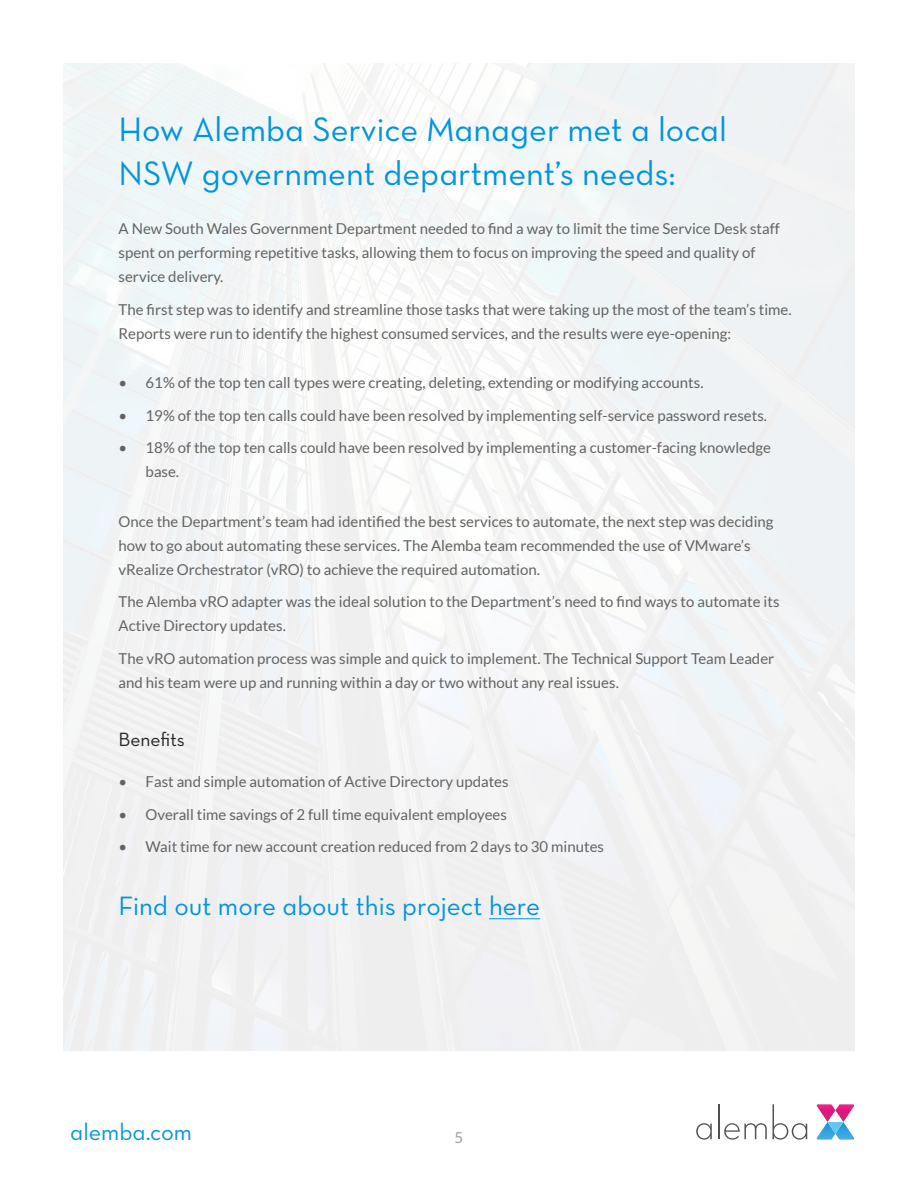
<style>
.page{position:relative;width:918px;height:1188px;background:#fff}
.page>*{position:absolute;margin:0;border:0;box-sizing:border-box;transform-origin:0 0}
.t1{font:34.5px/43.5px "Neutra Text Book Alt";color:#0095dc}
.t2{font:27px "Neutra Text Book Alt";color:#0095dc}
.t3{font:24px "Neutra Text Book Alt";color:#0698d5}
.t4{font:19.5px "Neutra Text Book Alt";color:#272726}
.t5{font:15px/24px "Lato";color:#636362}
.t6{font:15px "Lato";color:#9d9c9c}
</style>
<div class="page">
<svg style="left:696px;top:1123px;width:16px;height:17px"></svg>
<hr style="left:718px;top:1104px;width:1px;height:35px;background:#505050">
<svg style="left:724px;top:1123px;width:43px;height:17px"></svg>
<svg style="left:773px;top:1104px;width:34px;height:36px"></svg>
<svg style="left:817px;top:1104px;width:37px;height:36px"></svg>
<img style="left:64px;top:64px;width:790px;height:986px">
<hr style="left:489px;top:919px;width:51px;height:1px;background:#0095dc">
<h1 class="t1" style="left:119px;top:107px;width:610px">How Alemba Service Manager met a local<br>NSW government department’s needs:</h1>
<p class="t5" style="left:119px;top:217px;width:663px">A New South Wales Government Department needed to find a way to limit the time Service Desk staff spent on performing repetitive tasks, allowing them to focus on improving the speed and quality of service delivery.</p>
<p class="t5" style="left:119px;top:297px;width:674px">The first step was to identify and streamline those tasks that were taking up the most of the team’s time.<br>Reports were run to identify the highest consumed services, and the results were eye-opening:</p>
<p class="t5" style="left:119px;top:371px;width:586px">• 61% of the top ten call types were creating, deleting, extending or modifying accounts.</p>
<p class="t5" style="left:119px;top:403px;width:650px">• 19% of the top ten calls could have been resolved by implementing self-service password resets.</p>
<p class="t5" style="left:146px;top:436px;width:627px;text-indent:-27px">• 18% of the top ten calls could have been resolved by implementing a customer-facing knowledge base.</p>
<p class="t5" style="left:119px;top:509px;width:656px">Once the Department’s team had identified the best services to automate, the next step was deciding how to go about automating these services. The Alemba team recommended the use of VMware’s vRealize Orchestrator (vRO) to achieve the required automation.</p>
<p class="t5" style="left:119px;top:590px;width:662px">The Alemba vRO adapter was the ideal solution to the Department’s need to find ways to automate its<br>Active Directory updates.</p>
<p class="t5" style="left:119px;top:646px;width:657px">The vRO automation process was simple and quick to implement. The Technical Support Team Leader and his team were up and running within a day or two without any real issues.</p>
<h3 class="t4" style="left:119px;top:728px;width:68px">Benefits</h3>
<p class="t5" style="left:119px;top:770px;width:392px">• Fast and simple automation of Active Directory updates</p>
<p class="t5" style="left:119px;top:802px;width:390px">• Overall time savings of 2 full time equivalent employees</p>
<p class="t5" style="left:119px;top:835px;width:487px">• Wait time for new account creation reduced from 2 days to 30 minutes</p>
<h2 class="t2" style="left:119px;top:890px;width:423px">Find out more about this project here</h2>
<h3 class="t3" style="left:70px;top:1118px;width:123px">alemba.com</h3>
<p class="t6" style="left:455px;top:1129px;width:10px">5</p>
</div>
